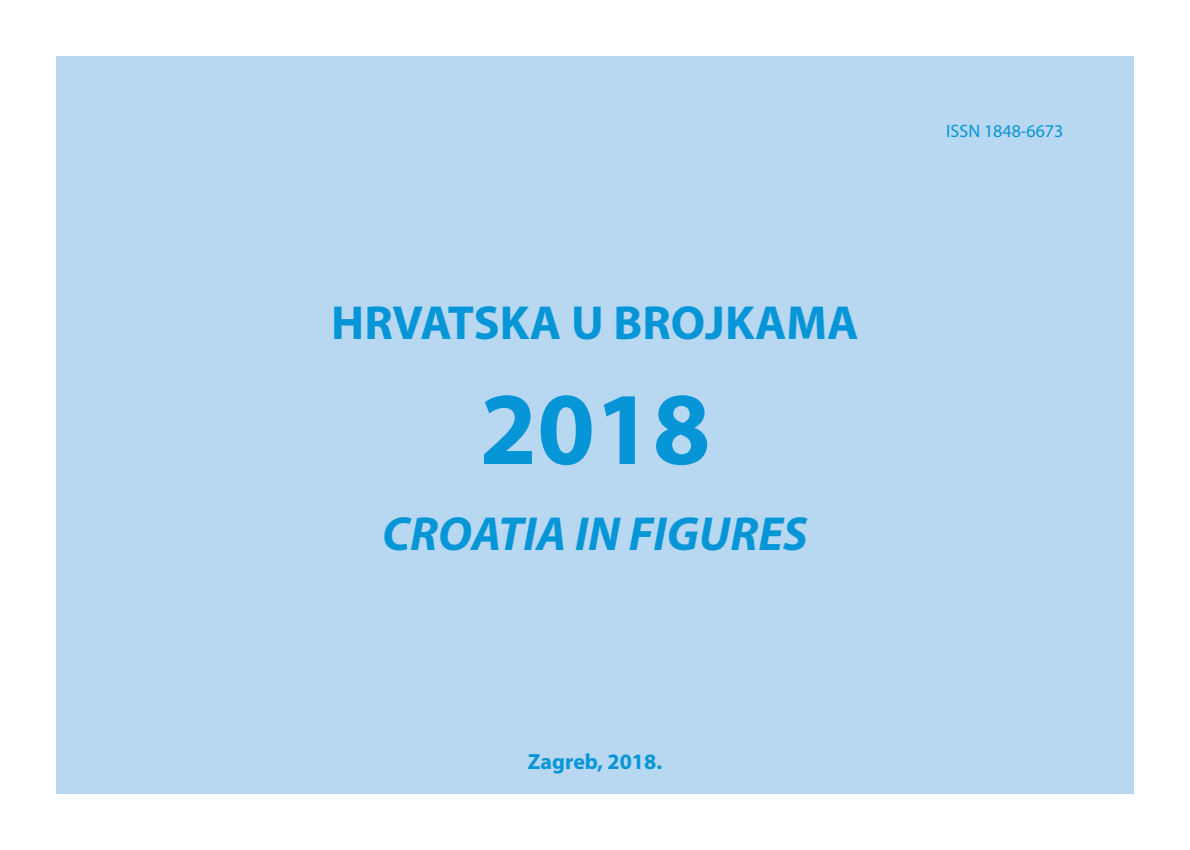
<style>
.page{position:relative;width:1190px;height:850px;background:#fff}
.page>*{position:absolute;margin:0;border:0;box-sizing:border-box;transform-origin:0 0}
.t1{font:700 104px "Myriad Pro";color:#0696d7}
.t2{font:700 48px "Myriad Pro";color:#0696d7}
.t3{font:italic 700 48px "Myriad Pro";color:#0696d7}
.t4{font:700 22px "Myriad Pro";color:#0696d7}
.t5{font:18px "Myriad Pro";color:#0696d7}
</style>
<div class="page">
<div style="left:56px;top:56px;width:1077px;height:737px;background:#b8d7f0"></div>
<p class="t2" style="left:331px;top:296px;width:529px">HRVATSKA U BROJKAMA</p>
<h1 class="t1" style="left:479px;top:370px;width:232px">2018</h1>
<p class="t3" style="left:382px;top:507px;width:427px">CROATIA IN FIGURES</p>
<p class="t4" style="left:528px;top:749px;width:136px">Zagreb, 2018.</p>
<p class="t5" style="left:946px;top:121px;width:119px">ISSN 1848-6673</p>
</div>
